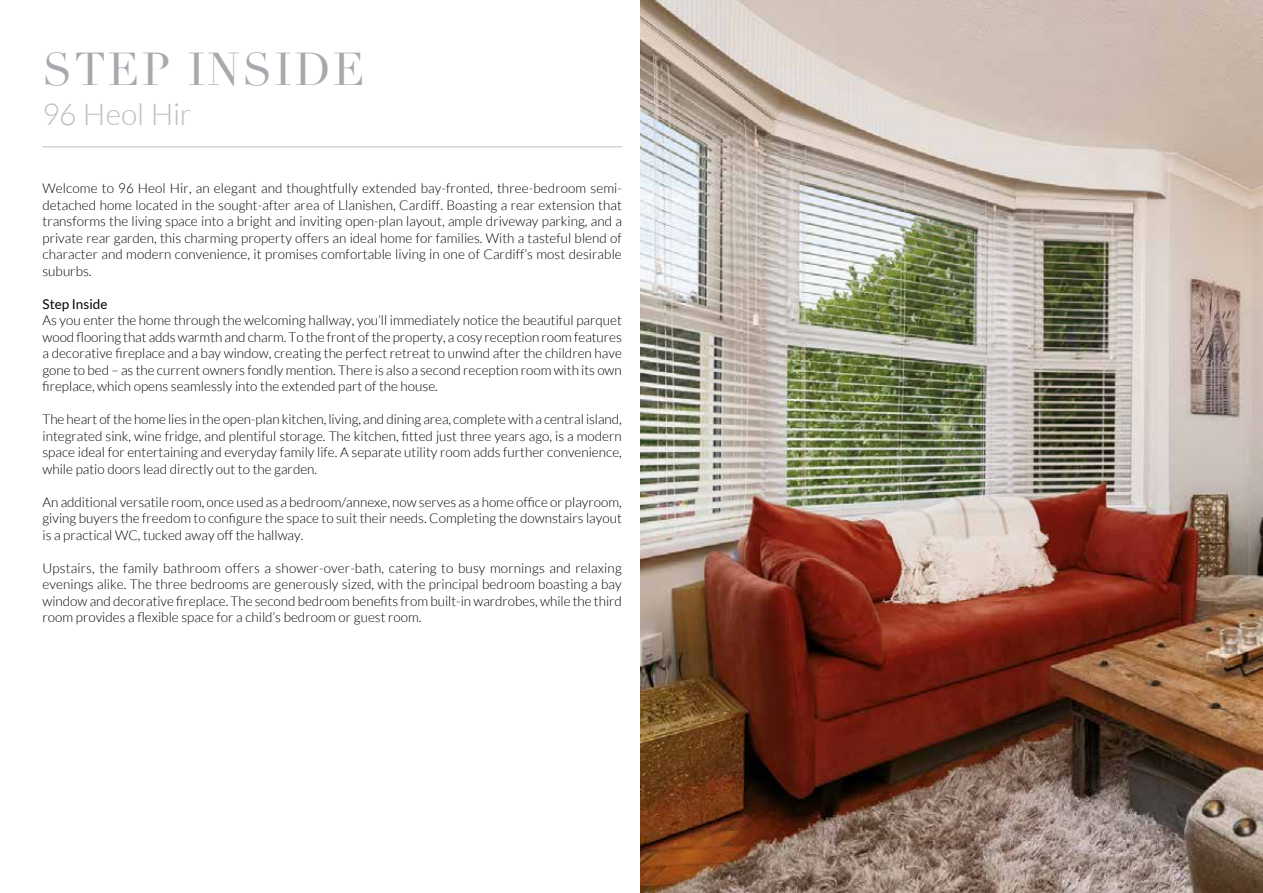
<style>
.page{position:relative;width:1263px;height:893px;background:#fff}
.page>*{position:absolute;margin:0;border:0;box-sizing:border-box;transform-origin:0 0}
.t1{font:45px "Didot";letter-spacing:.05em;color:#a8a9ae}
.t2{font:300 30px "Lato";letter-spacing:-.01em;color:#bebebe}
.t3{font:300 13.5px/16.5px "Lato";color:#000;text-align:justify}
.t4{font:13.5px "Lato";color:#000}
</style>
<div class="page">
<hr style="left:43px;top:147px;width:579px;height:1px;background:#bebebe">
<img style="left:640px;top:0;width:623px;height:893px">
<h1 class="t1" style="left:43px;top:42px;width:324px">STEP INSIDE</h1>
<h2 class="t2" style="left:43px;top:99px;width:151px">96 Heol Hir</h2>
<p class="t3" style="left:43px;top:180px;width:581px">Welcome to 96 Heol Hir, an elegant and thoughtfully extended bay-fronted, three-bedroom semi&shy;detached home located in the sought-after area of Llanishen, Cardiff. Boasting a rear extension that transforms the living space into a bright and inviting open-plan layout, ample driveway parking, and a private rear garden, this charming property offers an ideal home for families. With a tasteful blend of character and modern convenience, it promises comfortable living in one of Cardiff’s most desirable suburbs.</p>
<p class="t4" style="left:43px;top:296px;width:66px">Step Inside</p>
<p class="t3" style="left:43px;top:312px;width:581px">As you enter the home through the welcoming hallway, you’ll immediately notice the beautiful parquet wood flooring that adds warmth and charm. To the front of the property, a cosy reception room features a decorative fireplace and a bay window, creating the perfect retreat to unwind after the children have gone to bed – as the current owners fondly mention. There is also a second reception room with its own fireplace, which opens seamlessly into the extended part of the house.</p>
<p class="t3" style="left:43px;top:411px;width:581px">The heart of the home lies in the open-plan kitchen, living, and dining area, complete with a central island, integrated sink, wine fridge, and plentiful storage. The kitchen, fitted just three years ago, is a modern space ideal for entertaining and everyday family life. A separate utility room adds further convenience, while patio doors lead directly out to the garden.</p>
<p class="t3" style="left:43px;top:493px;width:581px">An additional versatile room, once used as a bedroom/annexe, now serves as a home office or playroom, giving buyers the freedom to configure the space to suit their needs. Completing the downstairs layout is a practical WC, tucked away off the hallway.</p>
<p class="t3" style="left:43px;top:559px;width:581px">Upstairs, the family bathroom offers a shower-over-bath, catering to busy mornings and relaxing evenings alike. The three bedrooms are generously sized, with the principal bedroom boasting a bay window and decorative fireplace. The second bedroom benefits from built-in wardrobes, while the third room provides a flexible space for a child’s bedroom or guest room.</p>
</div>
